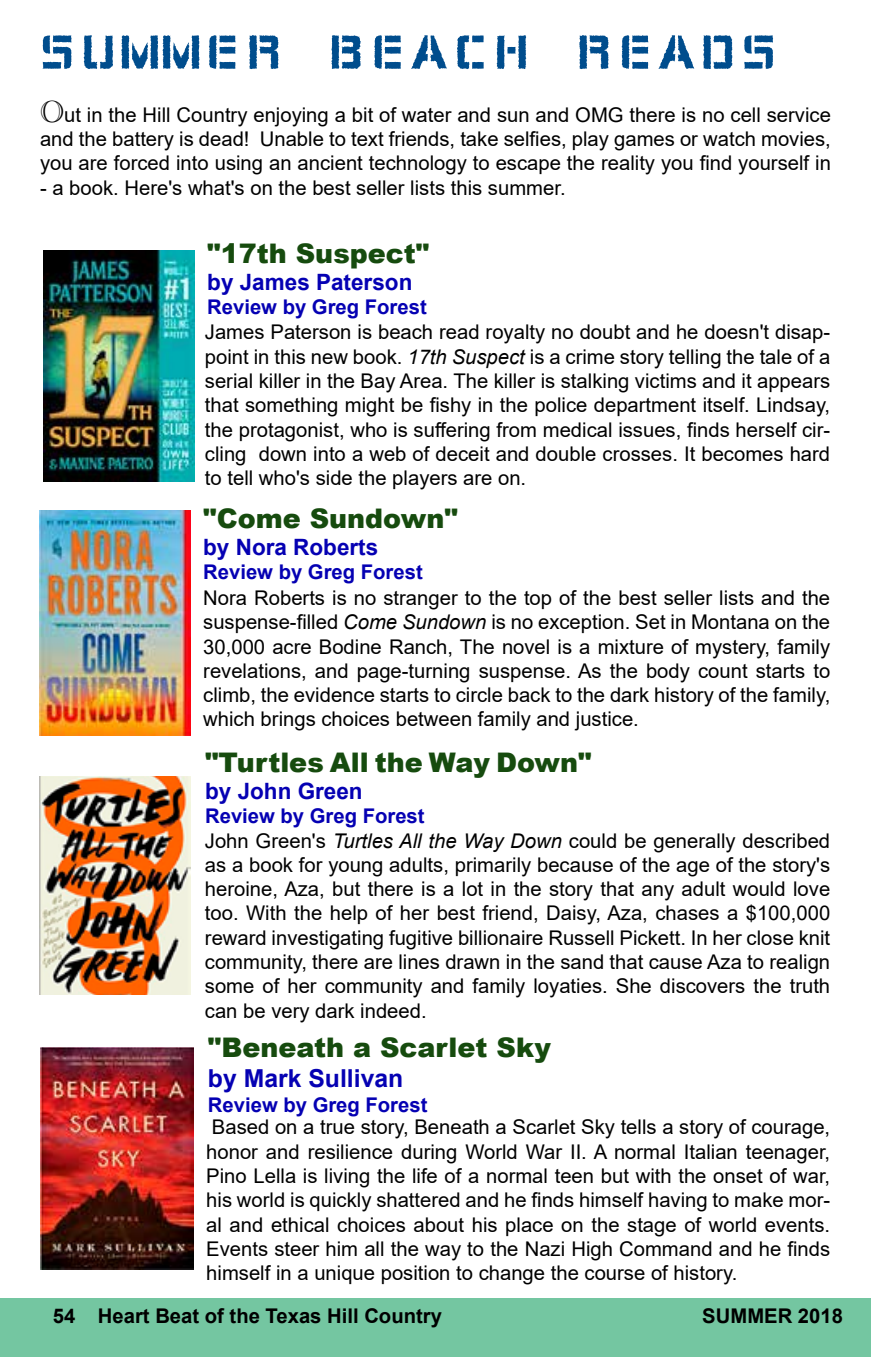
<style>
.page{position:relative;width:871px;height:1357px;background:#fff}
.page>*{position:absolute;margin:0;border:0;box-sizing:border-box;transform-origin:0 0}
.t1{font:67.5px "Cargo Bay";color:#004d8d}
.t2{font:900 27px "Arial";color:#164b0e}
.t3{font:700 24.75px "Arial";color:#0500b3}
.t4{font:700 22.5px "Arial";color:#0500b3}
.t5{font:20.25px/24.3px "Arial";color:#000;text-align:justify}
.t6{font:700 20.25px "Arial";color:#0500b3}
.t7{font:700 20.25px "Arial";color:#000}
.s1{font-family:"Academy Engraved Let Plain";font-size:31.5px}
.s2{font-style:italic}
.s3{font-weight:700;color:#0500b3}
</style>
<div class="page">
<div style="left:0;top:1298px;width:871px;height:59px;background:#74c6a1"></div>
<img style="left:43px;top:250px;width:151px;height:231px">
<img style="left:39px;top:511px;width:151px;height:224px">
<img style="left:41px;top:1047px;width:152px;height:222px">
<img style="left:39px;top:776px;width:152px;height:218px">
<h1 class="t1" style="left:36px;top:13px;width:744px">SUMMER BEACH READS</h1>
<p class="t5" style="left:40px;top:102px;width:792px"><span class="s1">O</span>ut in the Hill Country enjoying a bit of water and sun and OMG there is no cell service and the battery is dead! Unable to text friends, take selfies, play games or watch movies, you are forced into using an ancient technology to escape the reality you find yourself in</p>
<p class="t5" style="left:40px;top:175px;width:527px">- a book. Here's what's on the best seller lists this summer.</p>
<h2 class="t2" style="left:207px;top:234px;width:224px">"17th Suspect"</h2>
<p class="t4" style="left:207px;top:266px;width:207px">by James Paterson</p>
<p class="t6" style="left:207px;top:293px;width:221px">Review by Greg Forest</p>
<p class="t5" style="left:205px;top:320px;width:627px">James Paterson is beach read royalty no doubt and he doesn't disap&shy;point in this new book. <span class="s2">17th Suspect</span> is a crime story telling the tale of a serial killer in the Bay Area. The killer is stalking victims and it appears that something might be fishy in the police department itself. Lindsay, the protagonist, who is suffering from medical issues, finds herself cir&shy;cling down into a web of deceit and double crosses. It becomes hard to tell who's side the players are on.</p>
<h2 class="t2" style="left:203px;top:499px;width:256px">"Come Sundown"</h2>
<p class="t4" style="left:203px;top:531px;width:177px">by Nora Roberts</p>
<p class="t6" style="left:203px;top:558px;width:221px">Review by Greg Forest</p>
<p class="t5" style="left:203px;top:585px;width:628px">Nora Roberts is no stranger to the top of the best seller lists and the suspense-filled <span class="s2">Come Sundown</span> is no exception. Set in Montana on the 30,000 acre Bodine Ranch, The novel is a mixture of mystery, family revelations, and page-turning suspense. As the body count starts to climb, the evidence starts to circle back to the dark history of the family, which brings choices between family and justice.</p>
<h2 class="t2" style="left:205px;top:742px;width:388px">"Turtles All the Way Down"</h2>
<p class="t4" style="left:205px;top:775px;width:159px">by John Green</p>
<p class="t5" style="left:205px;top:804px;width:627px;text-align:left"><span class="s3">Review by Greg Forest<br></span>John Green's <span class="s2">Turtles All the Way Down</span> could be generally described as a book for young adults, primarily because of the age of the story's heroine, Aza, but there is a lot in the story that any adult would love too. With the help of her best friend, Daisy, Aza, chases a $100,000 reward investigating fugitive billionaire Russell Pickett. In her close knit community, there are lines drawn in the sand that cause Aza to realign some of her community and family loyaties. She discovers the truth can be very dark indeed.</p>
<h2 class="t2" style="left:208px;top:1028px;width:344px">"Beneath a Scarlet Sky</h2>
<p class="t3" style="left:208px;top:1061px;width:197px">by Mark Sullivan</p>
<p class="t6" style="left:208px;top:1090px;width:221px">Review by Greg Forest</p>
<p class="t5" style="left:206px;top:1115px;width:625px">Based on a true story, Beneath a Scarlet Sky tells a story of courage, honor and resilience during World War II. A normal Italian teenager, Pino Lella is living the life of a normal teen but with the onset of war, his world is quickly shattered and he finds himself having to make mor&shy;al and ethical choices about his place on the stage of world events.<br>Events steer him all the way to the Nazi High Command and he finds himself in a unique position to change the course of history.</p>
<p class="t7" style="left:53px;top:1302px;width:390px">54 Heart Beat of the Texas Hill Country</p>
<p class="t7" style="left:832px;top:1302px;width:13px">7</p>
<p class="t7" style="left:702px;top:1302px;width:142px">SUMMER 2018</p>
</div>
